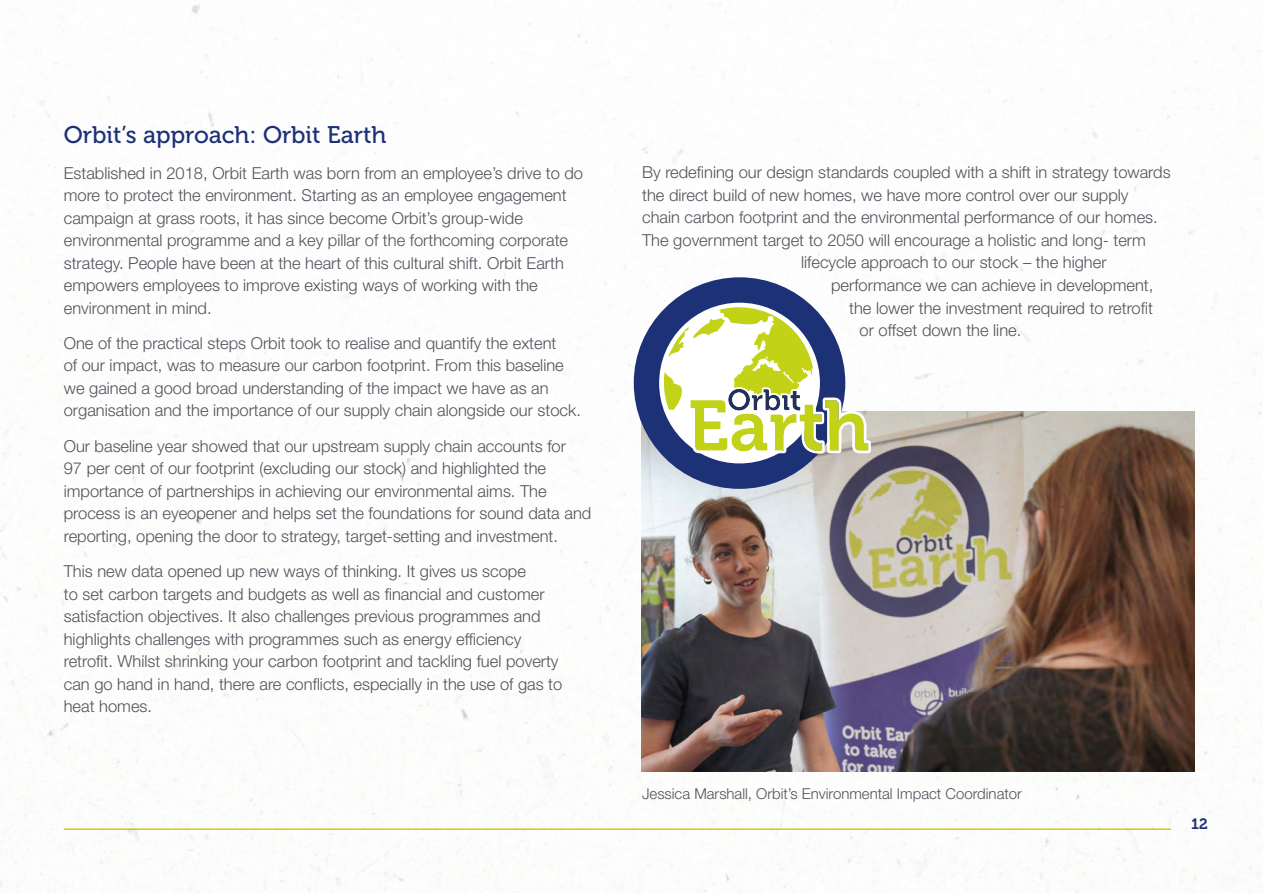
<style>
.page{position:relative;width:1263px;height:893px;background:#fff}
.page>*{position:absolute;margin:0;border:0;box-sizing:border-box;transform-origin:0 0}
.t1{font:24px "Museo 500";color:#1d3176}
.t2{font:300 16.5px/22.5px "Helvetica Neue LT Std";color:#50535a}
.t3{font:300 15px "Helvetica Neue LT Std";color:#50535a}
.t4{font:15px "Museo 700";color:#1d3176}
</style>
<div class="page">
<hr style="left:64px;top:828px;width:1107px;height:2px;background:#cdd500">
<img style="left:641px;top:412px;width:554px;height:360px">
<svg style="left:634px;top:277px;width:237px;height:212px"></svg>
<h1 class="t1" style="left:64px;top:122px;width:324px">Orbit’s approach: Orbit Earth</h1>
<p class="t2" style="left:64px;top:161px;width:521px">Established in 2018, Orbit Earth was born from an employee’s drive to do more to protect the environment. Starting as an employee engagement campaign at grass roots, it has since become Orbit’s group-wide environmental programme and a key pillar of the forthcoming corporate strategy. People have been at the heart of this cultural shift. Orbit Earth empowers employees to improve existing ways of working with the environment in mind.</p>
<p class="t2" style="left:64px;top:331px;width:519px">One of the practical steps Orbit took to realise and quantify the extent<br>of our impact, was to measure our carbon footprint. From this baseline we gained a good broad understanding of the impact we have as an organisation and the importance of our supply chain alongside our stock.</p>
<p class="t2" style="left:64px;top:434px;width:529px">Our baseline year showed that our upstream supply chain accounts for<br>97 per cent of our footprint (excluding our stock) and highlighted the importance of partnerships in achieving our environmental aims. The process is an eyeopener and helps set the foundations for sound data and reporting, opening the door to strategy, target-setting and investment.</p>
<p class="t2" style="left:64px;top:559px;width:500px">This new data opened up new ways of thinking. It gives us scope<br>to set carbon targets and budgets as well as financial and customer satisfaction objectives. It also challenges previous programmes and highlights challenges with programmes such as energy efficiency retrofit. Whilst shrinking your carbon footprint and tackling fuel poverty can go hand in hand, there are conflicts, especially in the use of gas to heat homes.</p>
<p class="t2" style="left:642px;top:161px;width:530px">By redefining our design standards coupled with a shift in strategy towards</p>
<p class="t2" style="left:642px;top:183px;width:488px">the direct build of new homes, we have more control over our supply</p>
<p class="t2" style="left:642px;top:206px;width:517px">chain carbon footprint and the environmental performance of our homes.</p>
<p class="t2" style="left:642px;top:228px;width:505px">The government target to 2050 will encourage a holistic and long- term</p>
<p class="t2" style="left:801px;top:251px;width:307px">lifecycle approach to our stock – the higher</p>
<p class="t2" style="left:831px;top:274px;width:324px">performance we can achieve in development,</p>
<p class="t2" style="left:849px;top:296px;width:305px">the lower the investment required to retrofit</p>
<p class="t2" style="left:860px;top:319px;width:163px">or offset down the line.</p>
<p class="t3" style="left:642px;top:785px;width:381px">Jessica Marshall, Orbit’s Environmental Impact Coordinator</p>
<p class="t4" style="left:1191px;top:816px;width:18px">12</p>
</div>
